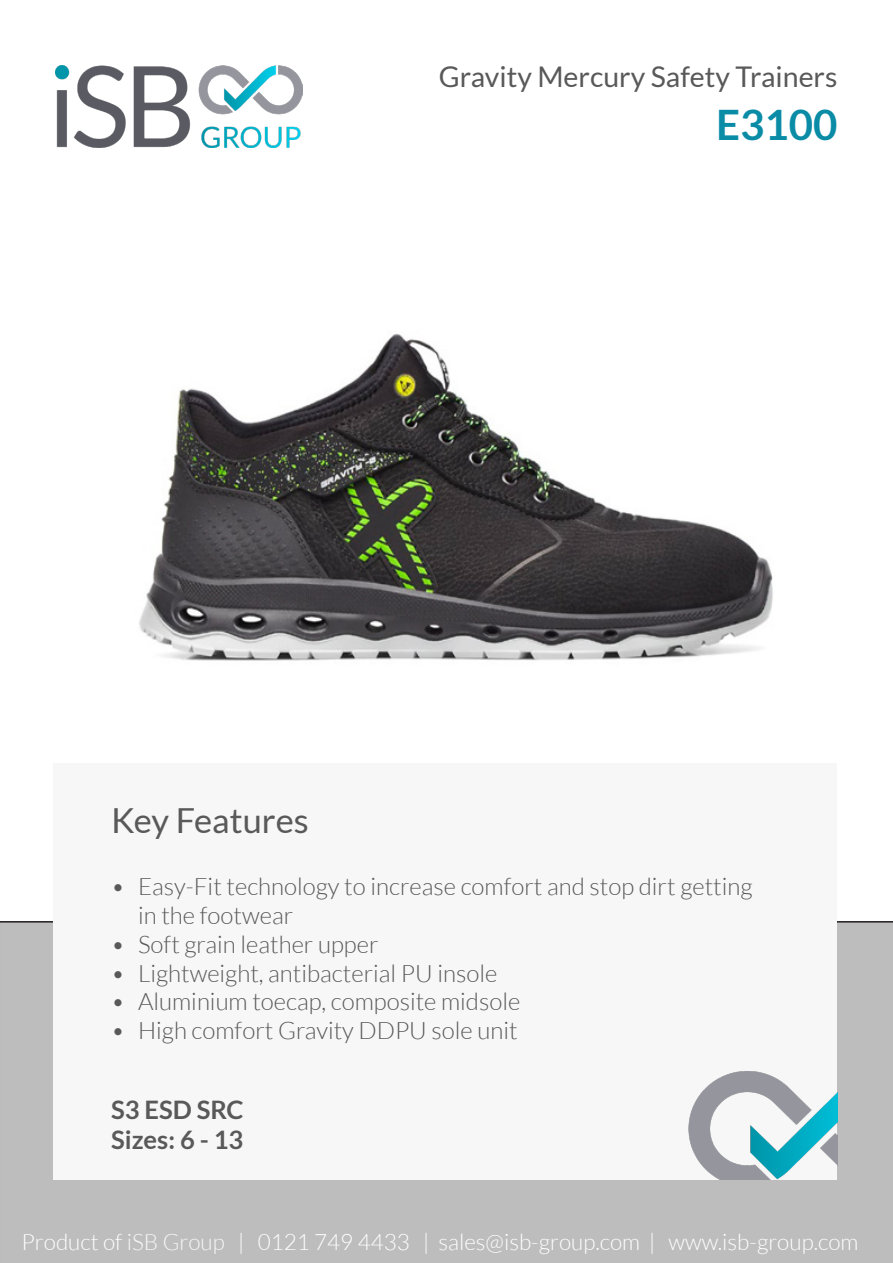
<style>
.page{position:relative;width:893px;height:1263px;background:#fff}
.page>*{position:absolute;margin:0;border:0;box-sizing:border-box;transform-origin:0 0}
.t1{font:700 42px "Lato";color:#0a8ba6}
.t2{font:34.5px "Lato";color:#595959}
.t3{font:28.5px "Lato";color:#595959}
.t4{font:700 25.5px "Lato";color:#595959}
.t5{font:300 24px/28.8px "Lato";color:#595959}
.t6{font:300 22.5px "Lato";color:#fff}
.s1{color:#f7f7f7}
</style>
<div class="page">
<div style="left:0;top:921px;width:893px;height:342px;background:#bdbdbd"></div>
<div style="left:53px;top:763px;width:784px;height:416px;background:#f7f7f7"></div>
<img style="left:139px;top:333px;width:634px;height:328px">
<img style="left:689px;top:1071px;width:148px;height:108px">
<img style="left:56px;top:66px;width:246px;height:81px">
<p class="t3" style="left:439px;top:61px;width:400px">Gravity Mercury Safety Trainers</p>
<p class="t1" style="left:716px;top:101px;width:123px">E3100</p>
<p class="t2" style="left:111px;top:801px;width:199px">Key Features</p>
<p class="t5" style="left:138px;top:872px;width:616px;text-indent:-27px">• Easy-Fit technology to increase comfort and stop dirt getting in the footwear</p>
<p class="t5" style="left:111px;top:930px;width:269px">• Soft grain leather upper</p>
<p class="t5" style="left:111px;top:959px;width:388px">• Lightweight, antibacterial PU insole</p>
<p class="t5" style="left:111px;top:987px;width:411px">• Aluminium toecap, composite midsole</p>
<p class="t5" style="left:111px;top:1016px;width:408px">• High comfort Gravity DDPU sole unit</p>
<p class="t4" style="left:111px;top:1095px;width:134px">S3 ESD SRC</p>
<p class="t4" style="left:111px;top:1125px;width:134px">Sizes: 6 - 13</p>
<p class="t6" style="left:22px;top:1229px;width:838px">Product of <span class="s1">iSB Group</span> | 0121 749 4433 | sales@isb-group.com | www.isb-group.com</p>
</div>
